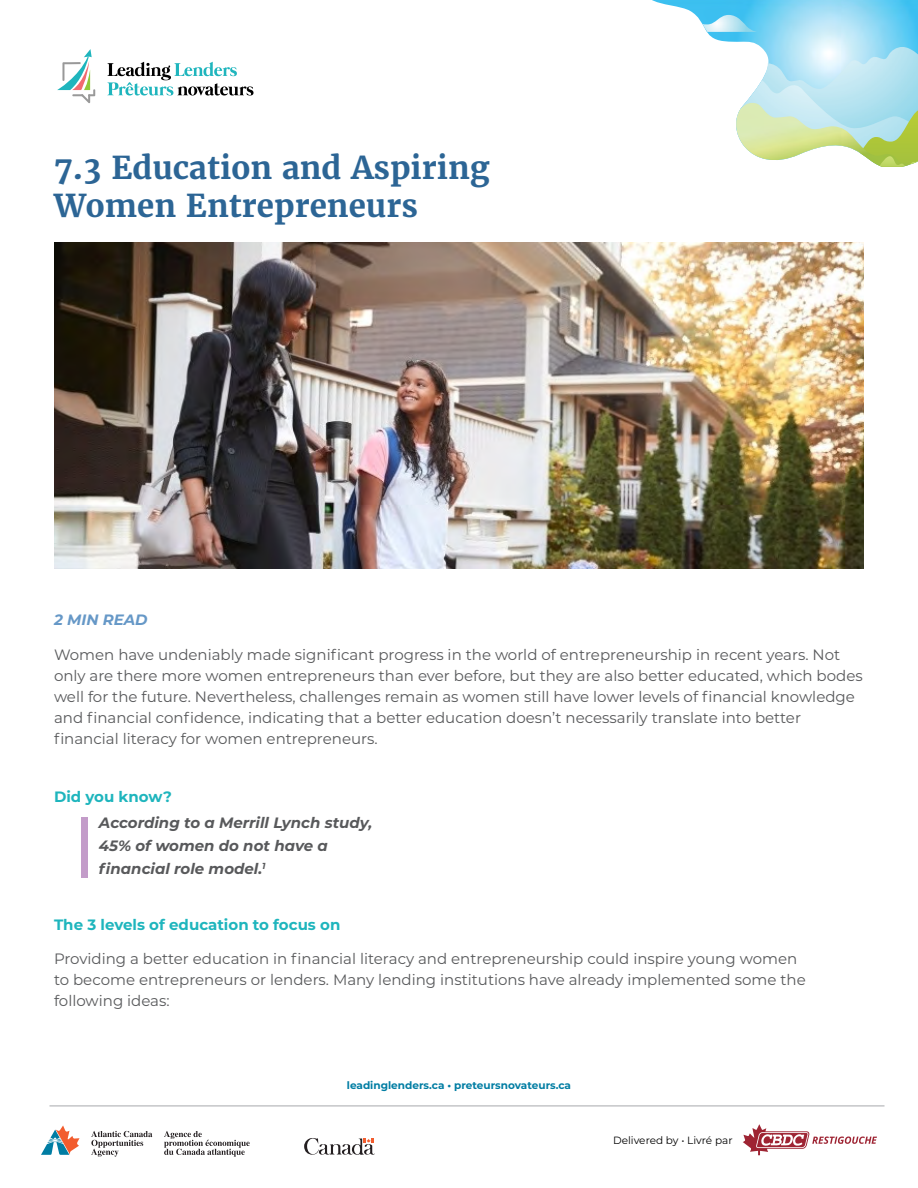
<style>
.page{position:relative;width:918px;height:1188px;background:#fff}
.page>*{position:absolute;margin:0;border:0;box-sizing:border-box;transform-origin:0 0}
.t1{font:700 31.35px/37.7px "Merriweather";color:#2c6595}
.t2{font:15px/21px "Montserrat";color:#58595b}
.t3{font:italic 700 15px/23px "Montserrat";color:#58595b}
.t4{font:700 15px "Montserrat";color:#1eb5bd}
.t5{font:italic 700 15px "Montserrat";color:#6698c7}
.t6{font:700 10.5px "Montserrat";color:#007da3}
.t7{font:10.5px "Montserrat";color:#000}
</style>
<div class="page">
<img style="left:652px;top:0;width:266px;height:47px">
<img style="left:761px;top:47px;width:157px;height:33px">
<img style="left:745px;top:80px;width:173px;height:29px">
<img style="left:910px;top:109px;width:8px;height:56px">
<img style="left:736px;top:103px;width:174px;height:63px">
<svg style="left:910px;top:158px;width:8px;height:6px"></svg>
<img style="left:880px;top:156px;width:25px;height:11px">
<img style="left:703px;top:15px;width:55px;height:17px">
<svg style="left:57px;top:49px;width:38px;height:54px"></svg>
<svg style="left:107px;top:62px;width:147px;height:34px"></svg>
<hr style="left:49px;top:1106px;width:836px;height:1px;background:#a7a9ac">
<svg style="left:41px;top:1125px;width:39px;height:30px"></svg>
<svg style="left:91px;top:1131px;width:61px;height:26px"></svg>
<svg style="left:164px;top:1131px;width:86px;height:26px"></svg>
<svg style="left:304px;top:1138px;width:71px;height:17px"></svg>
<svg style="left:743px;top:1124px;width:134px;height:31px"></svg>
<img style="left:54px;top:243px;width:810px;height:326px">
<div style="left:81px;top:817px;width:6px;height:60px;background:#c39cc9"></div>
<h1 class="t1" style="left:54px;top:149px;width:437px">7.3 Education and Aspiring<br>Women Entrepreneurs</h1>
<p class="t5" style="left:54px;top:609px;width:95px">2 MIN READ</p>
<p class="t2" style="left:54px;top:643px;width:810px">Women have undeniably made significant progress in the world of entrepreneurship in recent years. Not only are there more women entrepreneurs than ever before, but they are also better educated, which bodes well for the future. Nevertheless, challenges remain as women still have lower levels of financial knowledge and financial confidence, indicating that a better education doesn’t necessarily translate into better financial literacy for women entrepreneurs.</p>
<p class="t4" style="left:54px;top:786px;width:119px">Did you know?</p>
<p class="t3" style="left:99px;top:811px;width:275px">According to a Merrill Lynch study,<br>45% of women do not have a financial role model.<sup>1</sup></p>
<p class="t4" style="left:54px;top:913px;width:288px">The 3 levels of education to focus on</p>
<p class="t2" style="left:54px;top:948px;width:753px">Providing a better education in financial literacy and entrepreneurship could inspire young women to become entrepreneurs or lenders. Many lending institutions have already implemented some the following ideas:</p>
<p class="t6" style="left:347px;top:1077px;width:226px">leadinglenders.ca • preteursnovateurs.ca</p>
<p class="t7" style="left:613px;top:1133px;width:121px">Delivered by • Livré par</p>
</div>
